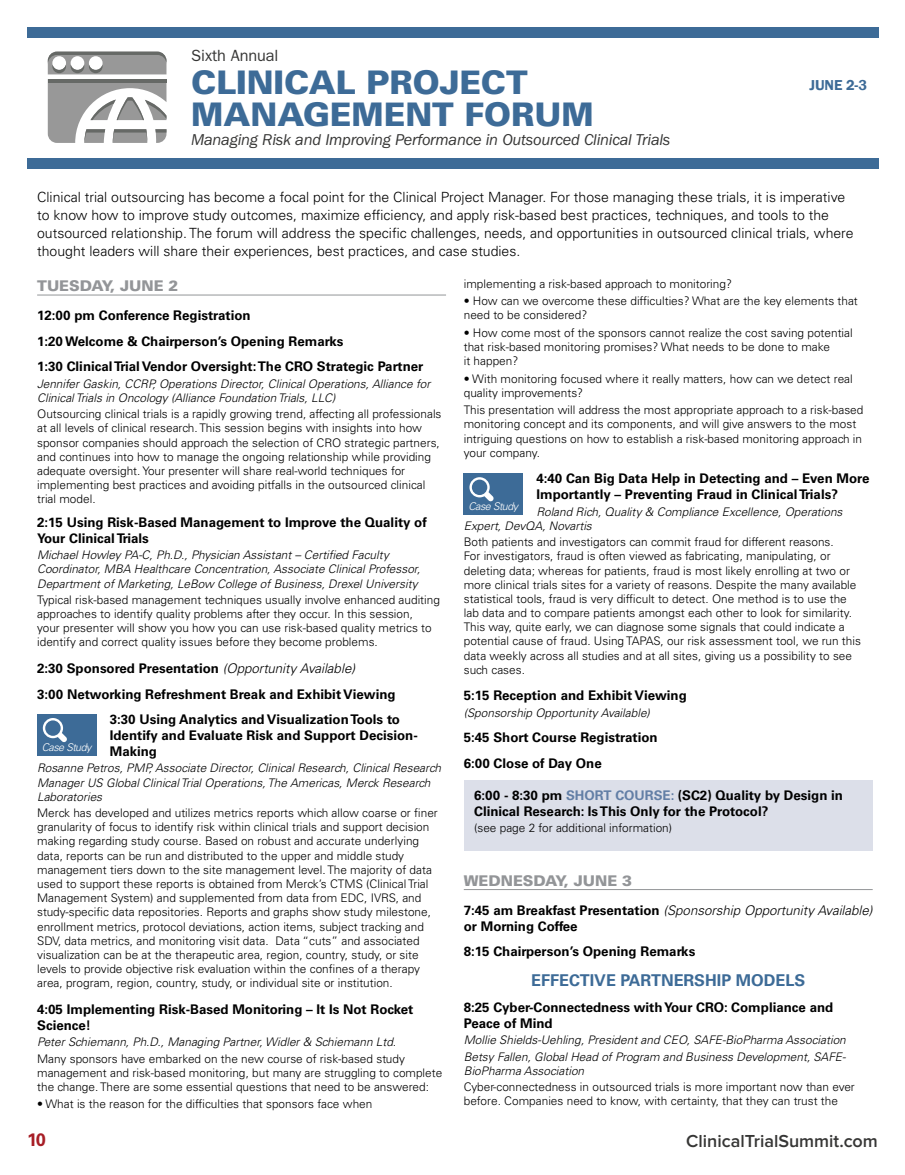
<style>
.page{position:relative;width:905px;height:1175px;background:#fff}
.page>*{position:absolute;margin:0;border:0;box-sizing:border-box;transform-origin:0 0}
.t1{font:900 32.55px/32.5px "Univers LT Std";letter-spacing:-.005em;color:#3d6b97}
.t2{font:600 18px "Proxima Nova";color:#363635}
.t3{font:700 18px "Univers LT Std";color:#a71e26}
.t4{font:italic 16.2px "ITC Franklin Gothic Std";letter-spacing:-.015em;color:#363635}
.t5{font:700 16.2px "Univers LT Std";color:#3d6b97}
.t6{font:16.2px "ITC Franklin Gothic Std";letter-spacing:-.005em;color:#363635}
.t7{font:900 14.85px "Univers LT Std";color:#939598}
.t8{font:600 14.85px "Franklin Gothic";color:#3d6b97}
.t9{font:300 14.1px/17.7px "Univers LT Std";color:#000}
.t10{font:700 13.35px/15.9px "Univers LT Std";color:#000}
.t11{font:300 11.85px/14.2px "Univers LT Std";color:#000}
.t12{font:italic 300 11.85px/14.2px "Univers LT Std";color:#000}
.t13{font:italic 300 10.65px "Univers LT Std";letter-spacing:-.04em;color:#fff}
.s1{font-weight:300;font-style:italic}
.s2{color:#637fa6}
</style>
<div class="page">
<hr style="left:37px;top:295px;width:409px;height:1px;background:#939598">
<div style="left:37px;top:714px;width:59px;height:41px;background:#3d6b97"></div>
<svg style="left:43px;top:718px;width:24px;height:24px"></svg>
<hr style="left:464px;top:889px;width:408px;height:1px;background:#939598">
<div style="left:464px;top:473px;width:59px;height:42px;background:#3d6b97"></div>
<svg style="left:469px;top:477px;width:25px;height:24px"></svg>
<div style="left:464px;top:780px;width:408px;height:70px;background:#dcdfe9"></div>
<div style="left:27px;top:27px;width:851px;height:11px;background:#3d6b97"></div>
<div style="left:27px;top:158px;width:851px;height:11px;background:#3d6b97"></div>
<svg style="left:48px;top:52px;width:118px;height:91px"></svg>
<h3 class="t6" style="left:191px;top:46px;width:89px">Sixth Annual</h3>
<h1 class="t1" style="left:191px;top:65px;width:404px">CLINICAL PROJECT<br>MANAGEMENT FORUM</h1>
<h3 class="t4" style="left:191px;top:131px;width:480px">Managing Risk and Improving Performance in Outsourced Clinical Trials</h3>
<p class="t8" style="left:809px;top:76px;width:59px">JUNE 2-3</p>
<p class="t9" style="left:37px;top:189px;width:818px">Clinical trial outsourcing has become a focal point for the Clinical Project Manager. For those managing these trials, it is imperative to know how to improve study outcomes, maximize efficiency, and apply risk-based best practices, techniques, and tools to the outsourced relationship. The forum will address the specific challenges, needs, and opportunities in outsourced clinical trials, where thought leaders will share their experiences, best practices, and case studies.</p>
<p class="t7" style="left:37px;top:277px;width:143px">TUESDAY, JUNE 2</p>
<p class="t10" style="left:37px;top:303px;width:388px;line-height:25.5px">12:00 pm Conference Registration<br>1:20 Welcome &amp; Chairperson’s Opening Remarks<br>1:30 Clinical Trial Vendor Oversight: The CRO Strategic Partner</p>
<p class="t12" style="left:37px;top:376px;width:394px">Jennifer Gaskin, CCRP, Operations Director, Clinical Operations, Alliance for<br>Clinical Trials in Oncology (Alliance Foundation Trials, LLC)</p>
<p class="t11" style="left:37px;top:407px;width:406px">Outsourcing clinical trials is a rapidly growing trend, affecting all professionals at all levels of clinical research. This session begins with insights into how sponsor companies should approach the selection of CRO strategic partners, and continues into how to manage the ongoing relationship while providing adequate oversight. Your presenter will share real-world techniques for implementing best practices and avoiding pitfalls in the outsourced clinical trial model.</p>
<p class="t10" style="left:37px;top:514px;width:391px">2:15 Using Risk-Based Management to Improve the Quality of<br>Your Clinical Trials</p>
<p class="t12" style="left:37px;top:548px;width:384px">Michael Howley PA-C, Ph.D., Physician Assistant – Certified Faculty<br>Coordinator, MBA Healthcare Concentration, Associate Clinical Professor,<br>Department of Marketing, LeBow College of Business, Drexel University</p>
<p class="t11" style="left:37px;top:592px;width:404px">Typical risk-based management techniques usually involve enhanced auditing approaches to identify quality problems after they occur. In this session,<br>your presenter will show you how you can use risk-based quality metrics to identify and correct quality issues before they become problems.</p>
<p class="t10" style="left:37px;top:655px;width:360px;line-height:25.5px">2:30 Sponsored Presentation <span class="s1">(Opportunity Available)<br></span>3:00 Networking Refreshment Break and Exhibit Viewing</p>
<p class="t11" style="left:464px;top:276px;width:270px">implementing a risk-based approach to monitoring?</p>
<p class="t11" style="left:464px;top:294px;width:395px">• How can we overcome these difficulties? What are the key elements that need to be considered?</p>
<p class="t11" style="left:464px;top:325px;width:390px">• How come most of the sponsors cannot realize the cost saving potential that risk-based monitoring promises? What needs to be done to make<br>it happen?</p>
<p class="t11" style="left:464px;top:371px;width:390px">• With monitoring focused where it really matters, how can we detect real quality improvements?</p>
<p class="t11" style="left:464px;top:403px;width:401px">This presentation will address the most appropriate approach to a risk-based monitoring concept and its components, and will give answers to the most intriguing questions on how to establish a risk-based monitoring approach in your company.</p>
<p class="t10" style="left:536px;top:471px;width:334px">4:40 Can Big Data Help in Detecting and – Even More<br>Importantly – Preventing Fraud in Clinical Trials?</p>
<p class="t12" style="left:464px;top:504px;width:380px;text-indent:73px">Roland Rich, Quality &amp; Compliance Excellence, Operations<br>Expert, DevQA, Novartis</p>
<p class="t11" style="left:464px;top:535px;width:399px">Both patients and investigators can commit fraud for different reasons.<br>For investigators, fraud is often viewed as fabricating, manipulating, or deleting data; whereas for patients, fraud is most likely enrolling at two or more clinical trials sites for a variety of reasons. Despite the many available statistical tools, fraud is very difficult to detect. One method is to use the lab data and to compare patients amongst each other to look for similarity.<br>This way, quite early, we can diagnose some signals that could indicate a potential cause of fraud. Using TAPAS, our risk assessment tool, we run this data weekly across all studies and at all sites, giving us a possibility to see such cases.</p>
<p class="t10" style="left:464px;top:688px;width:224px">5:15 Reception and Exhibit Viewing</p>
<p class="t12" style="left:464px;top:705px;width:187px">(Sponsorship Opportunity Available)</p>
<p class="t10" style="left:464px;top:725px;width:195px;line-height:25.5px">5:45 Short Course Registration<br>6:00 Close of Day One</p>
<p class="t10" style="left:474px;top:787px;width:370px">6:00 - 8:30 pm <span class="s2">SHORT COURSE:</span> (SC2) Quality by Design in<br>Clinical Research: Is This Only for the Protocol?</p>
<p class="t11" style="left:474px;top:821px;width:199px">(see page 2 for additional information)</p>
<p class="t13" style="left:468px;top:500px;width:51px">Case Study</p>
<p class="t10" style="left:110px;top:711px;width:309px">3:30 Using Analytics and Visualization Tools to<br>Identify and Evaluate Risk and Support Decision-<br>Making</p>
<p class="t12" style="left:37px;top:761px;width:405px">Rosanne Petros, PMP, Associate Director, Clinical Research, Clinical Research<br>Manager US Global Clinical Trial Operations, The Americas, Merck Research<br>Laboratories</p>
<p class="t11" style="left:37px;top:805px;width:402px">Merck has developed and utilizes metrics reports which allow coarse or finer granularity of focus to identify risk within clinical trials and support decision making regarding study course. Based on robust and accurate underlying data, reports can be run and distributed to the upper and middle study management tiers down to the site management level. The majority of data used to support these reports is obtained from Merck’s CTMS (Clinical Trial Management System) and supplemented from data from EDC, IVRS, and study-specific data repositories. Reports and graphs show study milestone, enrollment metrics, protocol deviations, action items, subject tracking and SDV, data metrics, and monitoring visit data. Data “cuts” and associated visualization can be at the therapeutic area, region, country, study, or site levels to provide objective risk evaluation within the confines of a therapy area, program, region, country, study, or individual site or institution.</p>
<p class="t10" style="left:37px;top:1001px;width:378px">4:05 Implementing Risk-Based Monitoring – It Is Not Rocket<br>Science!</p>
<p class="t12" style="left:37px;top:1035px;width:360px">Peter Schiemann, Ph.D., Managing Partner, Widler &amp; Schiemann Ltd.</p>
<p class="t11" style="left:37px;top:1051px;width:407px">Many sponsors have embarked on the new course of risk-based study management and risk-based monitoring, but many are struggling to complete the change. There are some essential questions that need to be answered:</p>
<p class="t11" style="left:37px;top:1097px;width:337px">• What is the reason for the difficulties that sponsors face when</p>
<p class="t13" style="left:42px;top:740px;width:51px">Case Study</p>
<p class="t7" style="left:464px;top:871px;width:170px">WEDNESDAY, JUNE 3</p>
<p class="t10" style="left:464px;top:902px;width:410px">7:45 am Breakfast Presentation <span class="s1">(Sponsorship Opportunity Available) </span>or Morning Coffee</p>
<p class="t10" style="left:464px;top:943px;width:233px">8:15 Chairperson’s Opening Remarks</p>
<h3 class="t5" style="left:531px;top:971px;width:276px">EFFECTIVE PARTNERSHIP MODELS</h3>
<p class="t10" style="left:464px;top:999px;width:371px">8:25 Cyber-Connectedness with Your CRO: Compliance and<br>Peace of Mind</p>
<p class="t12" style="left:464px;top:1032px;width:384px;line-height:16.4px">Mollie Shields-Uehling, President and CEO, SAFE-BioPharma Association<br>Betsy Fallen, Global Head of Program and Business Development, SAFE-</p>
<p class="t12" style="left:464px;top:1063px;width:122px">BioPharma Association</p>
<p class="t11" style="left:464px;top:1079px;width:392px">Cyber-connectedness in outsourced trials is more important now than ever before. Companies need to know, with certainty, that they can trust the</p>
<h2 class="t3" style="left:27px;top:1129px;width:20px">10</h2>
<h2 class="t2" style="left:686px;top:1130px;width:193px">ClinicalTrialSummit.com</h2>
</div>
